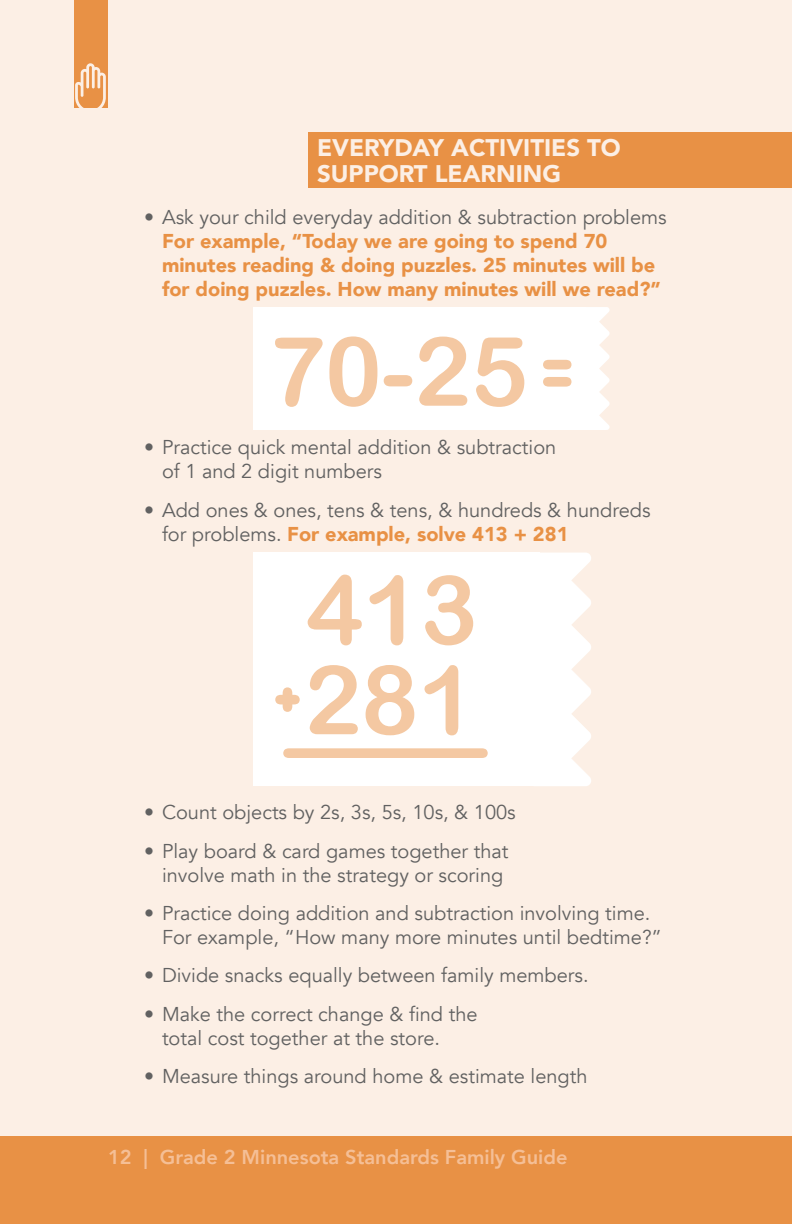
<style>
.page{position:relative;width:792px;height:1224px;background:#fcefe5}
.page>*{position:absolute;margin:0;border:0;box-sizing:border-box;transform-origin:0 0}
.Subtitle_2{font:96px "Arial Rounded MT Bold";color:#f4c8a2}
.Subtitle_2-2{font:900 24px/26px "Avenir";color:#fcefe5}
.t1{font:20px/24px "Avenir";color:#616161}
.t2{font:900 20px/24px "Avenir";color:#e89145}
.t3{font:800 20px "Avenir";color:#f5bf96}
.s1{font-weight:400;color:#616161}
.s2{font-weight:900;color:#e89145}
</style>
<div class="page">
<div style="left:0;top:1136px;width:792px;height:88px;background:#e89145"></div>
<div style="left:253px;top:553px;width:286px;height:233px;background:#fff"></div>
<svg style="left:539px;top:553px;width:52px;height:233px"></svg>
<div style="left:253px;top:307px;width:332px;height:123px;background:#fff"></div>
<svg style="left:585px;top:307px;width:25px;height:123px"></svg>
<div style="left:74px;top:0;width:34px;height:108px;background:#e89145"></div>
<svg style="left:75px;top:63px;width:31px;height:45px"></svg>
<svg style="left:543px;top:377px;width:28px;height:10px"></svg>
<svg style="left:543px;top:360px;width:28px;height:9px"></svg>
<svg style="left:283px;top:748px;width:205px;height:10px;background:#f4caa6"></svg>
<svg style="left:275px;top:687px;width:25px;height:25px"></svg>
<div style="left:308px;top:132px;width:484px;height:56px;background:#e89145"></div>
<p class="Subtitle_2-2" style="left:317px;top:134px;width:305px">EVERYDAY ACTIVITIES TO<br>SUPPORT LEARNING</p>
<p class="t2" style="left:162px;top:205px;width:506px;text-indent:-18px"><span class="s1">• Ask your child everyday addition &amp; subtraction problems </span>For example, “Today we are going to spend 70 minutes reading &amp; doing puzzles. 25 minutes will be for doing puzzles. How many minutes will we read?”</p>
<p class="Subtitle_2" style="left:268px;top:315px;width:262px">70-25</p>
<p class="t1" style="left:162px;top:436px;width:396px;text-indent:-18px">• Practice quick mental addition &amp; subtraction of 1 and 2 digit numbers</p>
<p class="t1" style="left:162px;top:498px;width:490px;text-indent:-18px">• Add ones &amp; ones, tens &amp; tens, &amp; hundreds &amp; hundreds for problems. <span class="s2">For example, solve 413 + 281</span></p>
<p class="Subtitle_2" style="left:306px;top:553px;width:173px">413</p>
<p class="Subtitle_2" style="left:304px;top:643px;width:173px">281</p>
<p class="t1" style="left:144px;top:801px;width:373px">• Count objects by 2s, 3s, 5s, 10s, &amp; 100s</p>
<p class="t1" style="left:144px;top:839px;width:366px;text-align:right">• Play board &amp; card games together that involve math in the strategy or scoring</p>
<p class="t1" style="left:162px;top:901px;width:502px;text-indent:-18px">• Practice doing addition and subtraction involving time.<br>For example, “How many more minutes until bedtime?”</p>
<p class="t1" style="left:144px;top:964px;width:446px">• Divide snacks equally between family members.</p>
<p class="t1" style="left:162px;top:1002px;width:317px;text-indent:-18px">• Make the correct change &amp; find the total cost together at the store.</p>
<p class="t1" style="left:144px;top:1065px;width:445px">• Measure things around home &amp; estimate length</p>
<p class="t3" style="left:108px;top:1141px;width:461px">12 | Grade 2 Minnesota Standards Family Guide</p>
</div>
